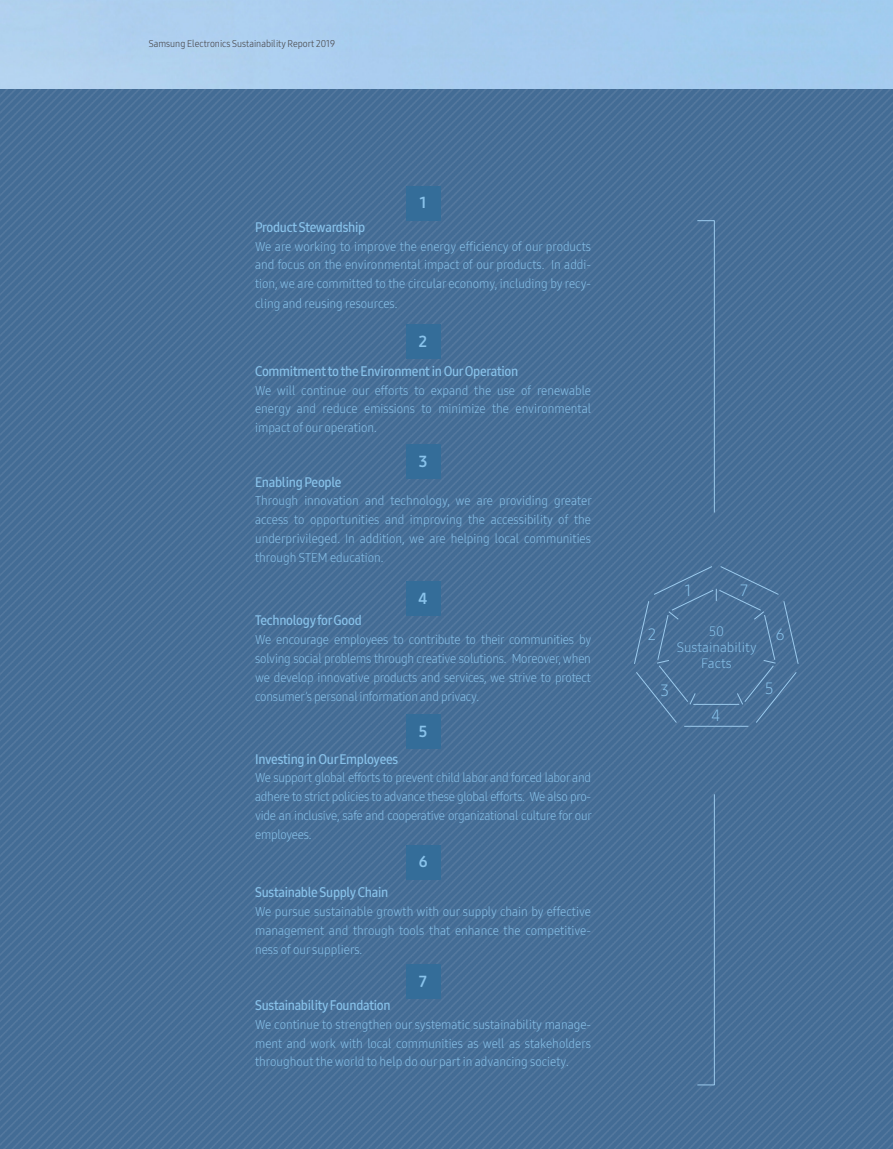
<style>
.page{position:relative;width:893px;height:1149px;background:#fff}
.page>*{position:absolute;margin:0;border:0;box-sizing:border-box;transform-origin:0 0}
.t1{font:16.2px "Samsung One Korean OTF 300";color:#89c3eb}
.t2{font:15.9px "Samsung One Korean OTF 700";color:#89c3eb}
.t3{font:13.5px "Samsung One 600 C";letter-spacing:-.02em;color:#89c3eb}
.t4{font:13.5px/16.2px "Samsung One Korean OTF 300";color:#89c3eb;text-align:center}
.t5{font:12.75px/19px "Samsung One 300 C";color:#89c3eb;text-align:justify}
.t6{font:9.75px "Samsung One 300 C";color:#3e3a39}
</style>
<div class="page">
<div style="left:0;top:89px;width:893px;height:1059px;background:linear-gradient(to right,#486f97,#486f97)"></div>
<svg style="left:634px;top:565px;width:165px;height:161px;background:#4a7199"></svg>
<svg style="left:697px;top:220px;width:18px;height:293px;background:#4c749c"></svg>
<svg style="left:697px;top:793px;width:18px;height:291px;background:#4c749c"></svg>
<div style="left:406px;top:324px;width:34px;height:34px;background:#346d99"></div>
<div style="left:406px;top:444px;width:34px;height:34px;background:#346d99"></div>
<div style="left:406px;top:581px;width:34px;height:34px;background:#346d99"></div>
<div style="left:406px;top:844px;width:34px;height:34px;background:#346d99"></div>
<div style="left:406px;top:964px;width:34px;height:34px;background:#346d99"></div>
<div style="left:406px;top:186px;width:34px;height:34px;background:#346d99"></div>
<div style="left:406px;top:714px;width:34px;height:34px;background:#346d99"></div>
<p class="t6" style="left:149px;top:37px;width:188px">Samsung Electronics Sustainability Report 2019</p>
<p class="t2" style="left:419px;top:192px;width:9px">1</p>
<p class="t3" style="left:255px;top:218px;width:112px">Product Stewardship</p>
<p class="t5" style="left:255px;top:236px;width:337px">We are working to improve the energy efficiency of our products and focus on the environmental impact of our products. In addi&shy;tion, we are committed to the circular economy, including by recy&shy;cling and reusing resources.</p>
<p class="t2" style="left:419px;top:330px;width:10px">2</p>
<p class="t3" style="left:255px;top:362px;width:265px">Commitment to the Environment in Our Operation</p>
<p class="t5" style="left:255px;top:380px;width:337px">We will continue our efforts to expand the use of renewable energy and reduce emissions to minimize the environmental impact of our operation.</p>
<p class="t2" style="left:419px;top:450px;width:10px">3</p>
<p class="t3" style="left:255px;top:472px;width:88px">Enabling People</p>
<p class="t5" style="left:255px;top:491px;width:338px">Through innovation and technology, we are providing greater access to opportunities and improving the accessibility of the underprivileged. In addition, we are helping local communities through STEM education.</p>
<p class="t2" style="left:419px;top:587px;width:11px">4</p>
<p class="t3" style="left:255px;top:611px;width:108px">Technology for Good</p>
<p class="t5" style="left:255px;top:629px;width:338px">We encourage employees to contribute to their communities by solving social problems through creative solutions. Moreover, when we develop innovative products and services, we strive to protect consumer’s personal information and privacy.</p>
<p class="t2" style="left:419px;top:720px;width:10px">5</p>
<p class="t3" style="left:255px;top:749px;width:145px">Investing in Our Employees</p>
<p class="t5" style="left:255px;top:768px;width:338px">We support global efforts to prevent child labor and forced labor and adhere to strict policies to advance these global efforts. We also pro&shy;vide an inclusive, safe and cooperative organizational culture for our employees.</p>
<p class="t2" style="left:419px;top:850px;width:10px">6</p>
<p class="t3" style="left:255px;top:883px;width:135px">Sustainable Supply Chain</p>
<p class="t5" style="left:255px;top:901px;width:337px">We pursue sustainable growth with our supply chain by effective management and through tools that enhance the competitive&shy;ness of our suppliers.</p>
<p class="t2" style="left:419px;top:970px;width:9px">7</p>
<p class="t3" style="left:255px;top:995px;width:137px">Sustainability Foundation</p>
<p class="t5" style="left:255px;top:1014px;width:337px">We continue to strengthen our systematic sustainability manage&shy;ment and work with local communities as well as stakeholders throughout the world to help do our part in advancing society.</p>
<p class="t1" style="left:684px;top:579px;width:8px">1</p>
<p class="t1" style="left:741px;top:579px;width:9px">7</p>
<p class="t1" style="left:648px;top:623px;width:10px">2</p>
<p class="t1" style="left:661px;top:679px;width:10px">3</p>
<p class="t4" style="left:677px;top:622px;width:81px">50<br>Sustainability<br>Facts</p>
<p class="t1" style="left:711px;top:704px;width:10px">4</p>
<p class="t1" style="left:776px;top:623px;width:10px">6</p>
<p class="t1" style="left:765px;top:677px;width:10px">5</p>
</div>
